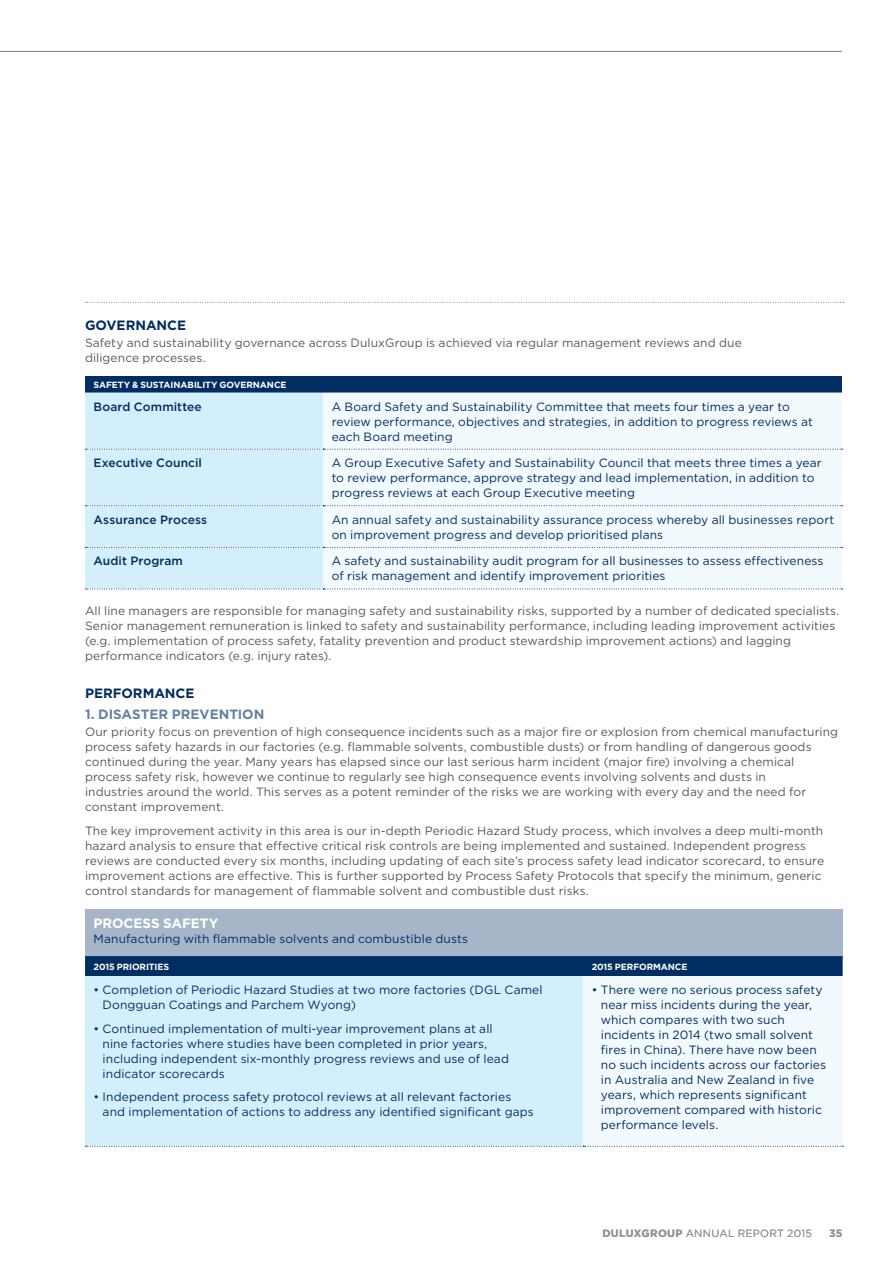
<style>
.page{position:relative;width:893px;height:1263px;background:#fff}
.page>*{position:absolute;margin:0;border:0;box-sizing:border-box;transform-origin:0 0}
._03_Heading_2{font:700 13.5px "Gotham";letter-spacing:-.005em;color:#002d62}
._04_Heading_3{font:700 13.5px "Gotham";letter-spacing:-.005em;color:#6681a1}
._03_heading_lvl_3{font:700 13.5px "Gotham";letter-spacing:-.005em;color:#fff}
._05_body_text{font:12px/15px "Gotham";letter-spacing:.005em;color:#58595b}
._05_body_text-2{font:12px/15px "Gotham";letter-spacing:.005em;color:#002d62}
._05_body_text-3{font:500 12px "Gotham";letter-spacing:.005em;color:#002d62}
._03_heading_lvl_3-2{font:12px "Gotham";letter-spacing:.005em;color:#002d62}
.t1{font:10.5px "Gotham";letter-spacing:.025em;color:#939598}
.t2{font:700 10.5px "Gotham";color:#939598}
._11_table_heading{font:700 9px "Gotham";letter-spacing:-.01em;color:#fff}
.s1{font-weight:700}
</style>
<div class="page">
<svg style="left:0;top:51px;width:842px;height:1px"></svg>
<svg style="left:85px;top:302px;width:759px;height:1px"></svg>
<div style="left:85px;top:376px;width:757px;height:16px;background:#002d62"></div>
<div style="left:85px;top:392px;width:238px;height:197px;background:#d4effc"></div>
<div style="left:323px;top:392px;width:519px;height:197px;background:#f2fafe"></div>
<svg style="left:85px;top:449px;width:758px;height:1px"></svg>
<svg style="left:85px;top:505px;width:758px;height:1px"></svg>
<svg style="left:85px;top:547px;width:758px;height:1px"></svg>
<svg style="left:85px;top:589px;width:758px;height:1px"></svg>
<div style="left:85px;top:909px;width:758px;height:47px;background:#a6b6c8"></div>
<div style="left:85px;top:956px;width:758px;height:20px;background:#002d62"></div>
<div style="left:85px;top:976px;width:498px;height:170px;background:#d4effc"></div>
<div style="left:583px;top:976px;width:260px;height:170px;background:#f2fafe"></div>
<svg style="left:85px;top:1146px;width:758px;height:1px"></svg>
<p class="_03_Heading_2" style="left:85px;top:317px;width:103px">GOVERNANCE</p>
<p class="_05_body_text" style="left:85px;top:335px;width:658px">Safety and sustainability governance across DuluxGroup is achieved via regular management reviews and due diligence processes.</p>
<p class="_11_table_heading" style="left:94px;top:379px;width:194px">SAFETY &amp; SUSTAINABILITY GOVERNANCE</p>
<p class="_05_body_text-3" style="left:94px;top:399px;width:110px">Board Committee</p>
<p class="_05_body_text-2" style="left:332px;top:399px;width:483px">A Board Safety and Sustainability Committee that meets four times a year to review performance, objectives and strategies, in addition to progress reviews at each Board meeting</p>
<p class="_05_body_text-3" style="left:94px;top:456px;width:110px">Executive Council</p>
<p class="_05_body_text-2" style="left:332px;top:455px;width:492px">A Group Executive Safety and Sustainability Council that meets three times a year to review performance, approve strategy and lead implementation, in addition to progress reviews at each Group Executive meeting</p>
<p class="_05_body_text-3" style="left:94px;top:512px;width:115px">Assurance Process</p>
<p class="_05_body_text-2" style="left:332px;top:512px;width:504px">An annual safety and sustainability assurance process whereby all businesses report on improvement progress and develop prioritised plans</p>
<p class="_05_body_text-3" style="left:94px;top:554px;width:91px">Audit Program</p>
<p class="_05_body_text-2" style="left:332px;top:554px;width:493px">A safety and sustainability audit program for all businesses to assess effectiveness of risk management and identify improvement priorities</p>
<p class="_05_body_text" style="left:85px;top:603px;width:756px">All line managers are responsible for managing safety and sustainability risks, supported by a number of dedicated specialists.<br>Senior management remuneration is linked to safety and sustainability performance, including leading improvement activities (e.g. implementation of process safety, fatality prevention and product stewardship improvement actions) and lagging performance indicators (e.g. injury rates).</p>
<p class="_03_Heading_2" style="left:85px;top:685px;width:111px">PERFORMANCE</p>
<p class="_04_Heading_3" style="left:85px;top:706px;width:181px">1. DISASTER PREVENTION</p>
<p class="_05_body_text" style="left:85px;top:724px;width:755px">Our priority focus on prevention of high consequence incidents such as a major fire or explosion from chemical manufacturing process safety hazards in our factories (e.g. flammable solvents, combustible dusts) or from handling of dangerous goods continued during the year. Many years has elapsed since our last serious harm incident (major fire) involving a chemical process safety risk, however we continue to regularly see high consequence events involving solvents and dusts in<br>industries around the world. This serves as a potent reminder of the risks we are working with every day and the need for constant improvement.</p>
<p class="_05_body_text" style="left:85px;top:823px;width:741px">The key improvement activity in this area is our in-depth Periodic Hazard Study process, which involves a deep multi-month hazard analysis to ensure that effective critical risk controls are being implemented and sustained. Independent progress reviews are conducted every six months, including updating of each site’s process safety lead indicator scorecard, to ensure improvement actions are effective. This is further supported by Process Safety Protocols that specify the minimum, generic control standards for management of flammable solvent and combustible dust risks.</p>
<p class="_03_heading_lvl_3" style="left:94px;top:915px;width:127px">PROCESS SAFETY</p>
<p class="_03_heading_lvl_3-2" style="left:94px;top:932px;width:376px">Manufacturing with flammable solvents and combustible dusts</p>
<p class="_11_table_heading" style="left:94px;top:961px;width:77px">2015 PRIORITIES</p>
<p class="_11_table_heading" style="left:592px;top:961px;width:97px">2015 PERFORMANCE</p>
<p class="_05_body_text-2" style="left:103px;top:982px;width:442px;text-indent:-9px">• Completion of Periodic Hazard Studies at two more factories (DGL Camel<br>Dongguan Coatings and Parchem Wyong)</p>
<p class="_05_body_text-2" style="left:103px;top:1021px;width:408px;text-indent:-9px">• Continued implementation of multi-year improvement plans at all nine factories where studies have been completed in prior years, including independent six-monthly progress reviews and use of lead indicator scorecards</p>
<p class="_05_body_text-2" style="left:103px;top:1089px;width:433px;text-indent:-9px">• Independent process safety protocol reviews at all relevant factories and implementation of actions to address any identified significant gaps</p>
<p class="_05_body_text-2" style="left:601px;top:982px;width:227px;text-indent:-9px">• There were no serious process safety near miss incidents during the year, which compares with two such incidents in 2014 (two small solvent fires in China). There have now been no such incidents across our factories in Australia and New Zealand in five years, which represents significant improvement compared with historic performance levels.</p>
<p class="t1" style="left:602px;top:1227px;width:211px"><span class="s1">DULUXGROUP</span> ANNUAL REPORT 2015</p>
<p class="t2" style="left:829px;top:1227px;width:15px">35</p>
</div>
